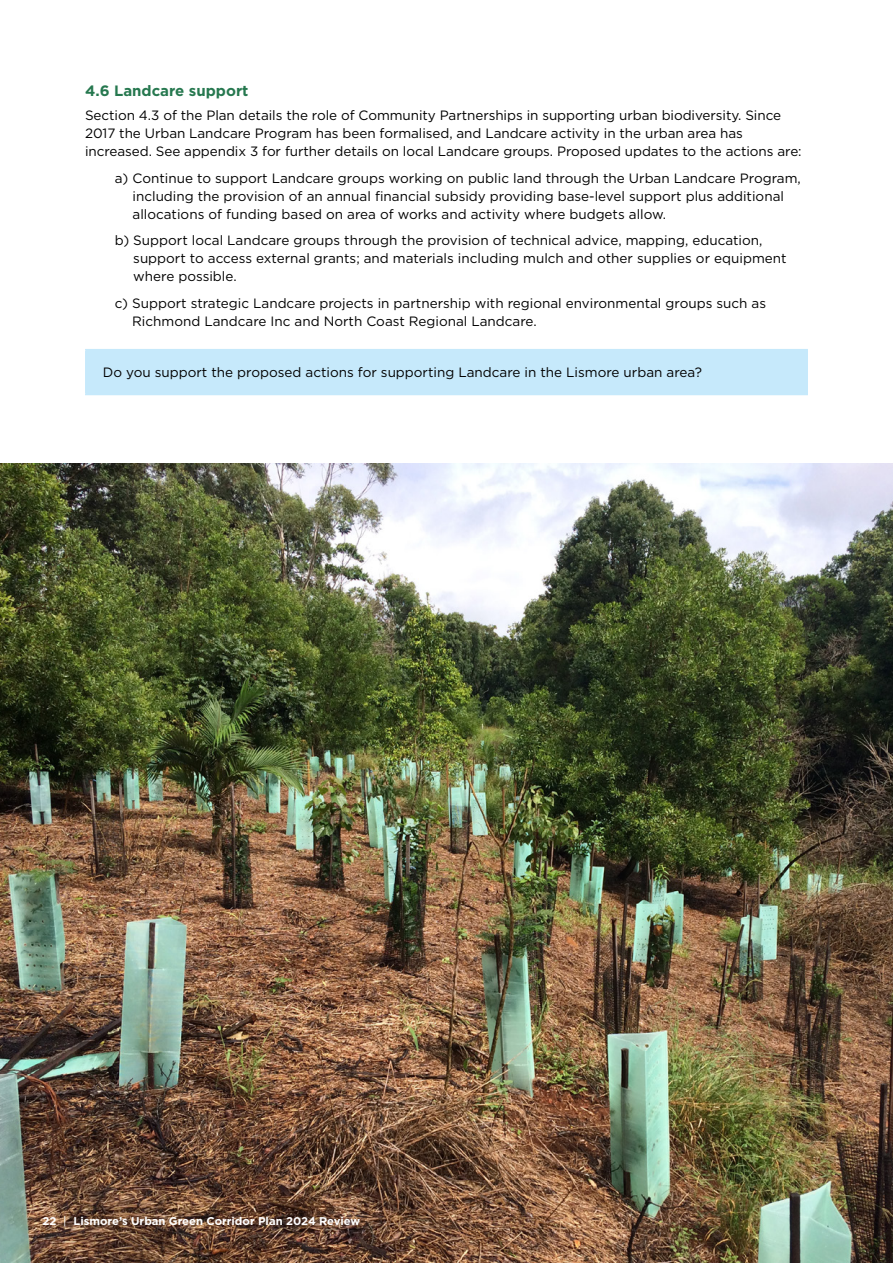
<style>
.page{position:relative;width:893px;height:1263px;background:#fff}
.page>*{position:absolute;margin:0;border:0;box-sizing:border-box;transform-origin:0 0}
.t1{font:700 15px "Gotham";color:#26784f}
.t2{font:13.5px/18px "Gotham";color:#000}
.t3{font:700 11.25px "Gotham";color:#fff}
.s1{font-weight:400}
</style>
<div class="page">
<div style="left:86px;top:350px;width:721px;height:44px;background:#c6e9fb"></div>
<hr style="left:85px;top:349px;width:723px;height:1px;background:#c6e9fb">
<hr style="left:85px;top:350px;width:2px;height:44px;background:#c6e9fb">
<hr style="left:806px;top:350px;width:2px;height:44px;background:#c6e9fb">
<hr style="left:85px;top:394px;width:723px;height:1px;background:#c6e9fb">
<img style="left:0;top:463px;width:893px;height:800px">
<p class="t1" style="left:85px;top:82px;width:165px">4.6 Landcare support</p>
<p class="t2" style="left:85px;top:106px;width:718px">Section 4.3 of the Plan details the role of Community Partnerships in supporting urban biodiversity. Since<br>2017 the Urban Landcare Program has been formalised, and Landcare activity in the urban area has increased. See appendix 3 for further details on local Landcare groups. Proposed updates to the actions are:</p>
<p class="t2" style="left:133px;top:169px;width:670px;text-indent:-18px">a) Continue to support Landcare groups working on public land through the Urban Landcare Program, including the provision of an annual financial subsidy providing base-level support plus additional allocations of funding based on area of works and activity where budgets allow.</p>
<p class="t2" style="left:133px;top:231px;width:655px;text-indent:-18px">b) Support local Landcare groups through the provision of technical advice, mapping, education, support to access external grants; and materials including mulch and other supplies or equipment where possible.</p>
<p class="t2" style="left:132px;top:294px;width:635px;text-indent:-17px">c) Support strategic Landcare projects in partnership with regional environmental groups such as<br>Richmond Landcare Inc and North Coast Regional Landcare.</p>
<p class="t2" style="left:103px;top:363px;width:601px">Do you support the proposed actions for supporting Landcare in the Lismore urban area?</p>
<p class="t3" style="left:43px;top:1214px;width:319px">22 <span class="s1">|</span> Lismore’s Urban Green Corridor Plan 2024 Review</p>
</div>
